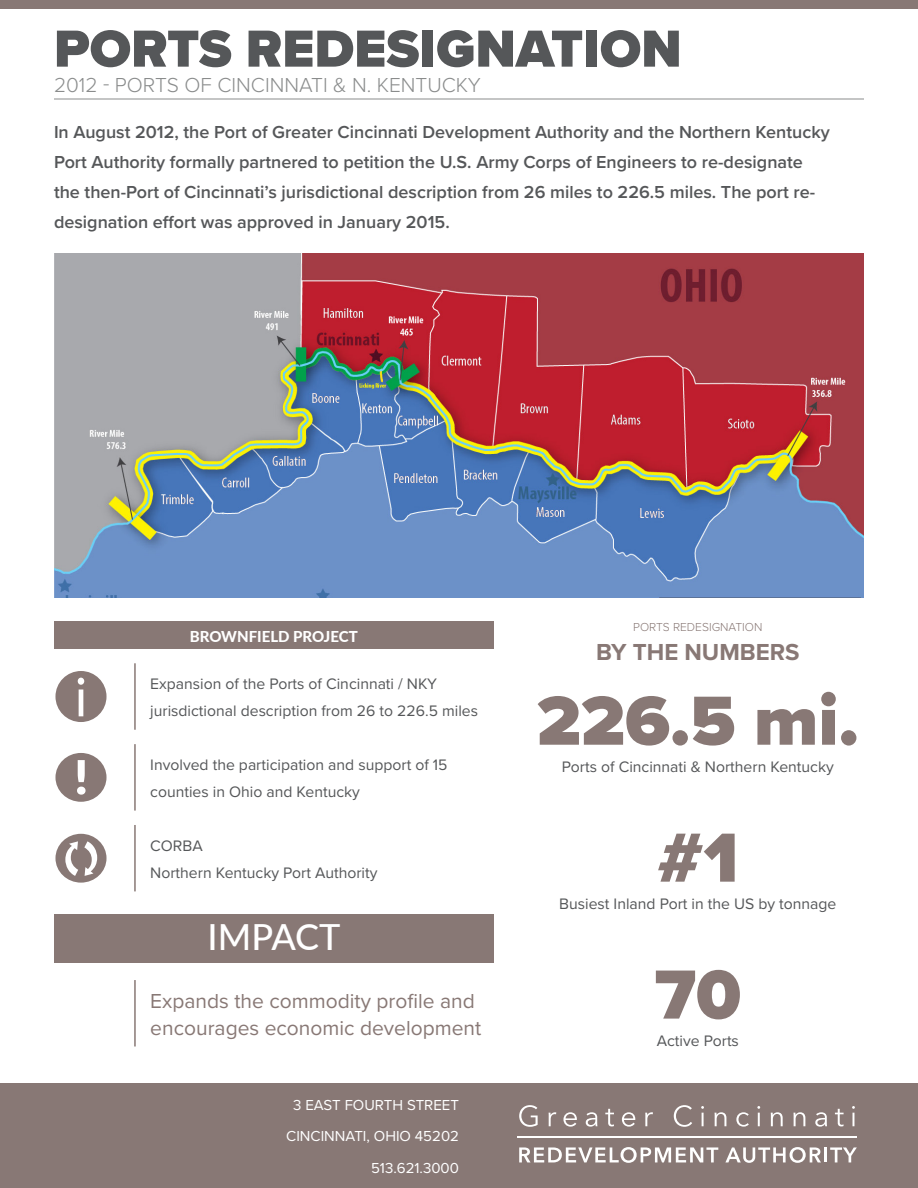
<style>
.page{position:relative;width:918px;height:1188px;background:#fff}
.page>*{position:absolute;margin:0;border:0;box-sizing:border-box;transform-origin:0 0}
.t1{font:900 72px "Proxima Nova";color:#887875}
.t2{font:900 54px "Proxima Nova";color:#555759}
.t3{font:500 36px "Lato";color:#fff}
.t4{font:700 24px "Proxima Nova";color:#887875}
.t5{font:21px/27px "Proxima Nova";color:#887875}
.t6{font:300 21px "Proxima Nova";color:#8a8c8c}
.t7{font:600 18px/30px "Proxima Nova";color:#555759}
.t8{font:15.75px/27px "Proxima Nova";color:#555759}
.t9{font:15px/31.5px "Proxima Nova";color:#fff;text-align:right}
.t10{font:800 15px "Lato";color:#fff}
.t11{font:300 12px "Proxima Nova";color:#887875}
</style>
<div class="page">
<div style="left:0;top:1084px;width:918px;height:104px;background:#887875"></div>
<hr style="left:518px;top:1136px;width:339px;height:1px;background:#fff">
<svg style="left:519px;top:1105px;width:19px;height:22px"></svg>
<svg style="left:549px;top:1112px;width:7px;height:14px"></svg>
<svg style="left:563px;top:1112px;width:14px;height:15px"></svg>
<svg style="left:586px;top:1112px;width:11px;height:15px"></svg>
<svg style="left:605px;top:1109px;width:9px;height:17px"></svg>
<svg style="left:622px;top:1112px;width:13px;height:15px"></svg>
<svg style="left:645px;top:1112px;width:8px;height:14px"></svg>
<svg style="left:674px;top:1105px;width:18px;height:22px"></svg>
<svg style="left:701px;top:1106px;width:3px;height:20px"></svg>
<svg style="left:715px;top:1112px;width:11px;height:14px"></svg>
<svg style="left:736px;top:1112px;width:13px;height:15px"></svg>
<svg style="left:757px;top:1106px;width:3px;height:20px"></svg>
<svg style="left:771px;top:1112px;width:12px;height:14px"></svg>
<svg style="left:793px;top:1112px;width:12px;height:14px"></svg>
<svg style="left:815px;top:1112px;width:12px;height:15px"></svg>
<svg style="left:835px;top:1109px;width:9px;height:17px"></svg>
<svg style="left:852px;top:1106px;width:3px;height:20px"></svg>
<svg style="left:519px;top:1147px;width:199px;height:16px"></svg>
<svg style="left:725px;top:1147px;width:96px;height:16px"></svg>
<hr style="left:824px;top:1147px;width:3px;height:15px;background:#fff">
<svg style="left:830px;top:1147px;width:27px;height:15px"></svg>
<div style="left:0;top:0;width:918px;height:8px;background:#887875"></div>
<hr style="left:54px;top:99px;width:810px;height:1px;background:#8a8c8c">
<img style="left:54px;top:253px;width:810px;height:344px">
<div style="left:54px;top:622px;width:439px;height:27px;background:#887875"></div>
<div style="left:55px;top:671px;width:52px;height:51px;background:#887875;border-radius:50%"></div>
<svg style="left:78px;top:678px;width:6px;height:38px"></svg>
<hr style="left:134px;top:663px;width:2px;height:67px;background:#887875">
<hr style="left:134px;top:744px;width:2px;height:67px;background:#887875">
<div style="left:55px;top:753px;width:52px;height:49px;background:#887875;border-radius:50%"></div>
<div style="left:54px;top:914px;width:439px;height:48px;background:#887875"></div>
<hr style="left:134px;top:980px;width:2px;height:66px;background:#887875">
<hr style="left:134px;top:825px;width:2px;height:66px;background:#887875">
<div style="left:55px;top:834px;width:52px;height:49px;background:#887875;border-radius:50%"></div>
<svg style="left:65px;top:841px;width:32px;height:35px"></svg>
<svg style="left:77px;top:760px;width:9px;height:35px"></svg>
<p class="t2" style="left:54px;top:8px;width:629px">PORTS REDESIGNATION</p>
<p class="t6" style="left:54px;top:69px;width:428px">2012 - PORTS OF CINCINNATI &amp; N. KENTUCKY</p>
<p class="t7" style="left:54px;top:117px;width:777px">In August 2012, the Port of Greater Cincinnati Development Authority and the Northern Kentucky Port Authority formally partnered to petition the U.S. Army Corps of Engineers to re-designate the then-Port of Cincinnati’s jurisdictional description from 26 miles to 226.5 miles. The port re&shy;designation effort was approved in January 2015.</p>
<p class="t10" style="left:190px;top:625px;width:169px">BROWNFIELD PROJECT</p>
<p class="t8" style="left:150px;top:670px;width:329px">Expansion of the Ports of Cincinnati / NKY jurisdictional description from 26 to 226.5 miles</p>
<p class="t8" style="left:150px;top:751px;width:299px">Involved the participation and support of 15 counties in Ohio and Kentucky</p>
<p class="t8" style="left:150px;top:831px;width:54px">CORBA</p>
<p class="t8" style="left:150px;top:858px;width:229px">Northern Kentucky Port Authority</p>
<p class="t3" style="left:208px;top:911px;width:134px">IMPACT</p>
<p class="t5" style="left:150px;top:987px;width:333px">Expands the commodity profile and encourages economic development</p>
<p class="t9" style="left:286px;top:1088px;width:174px">3 EAST FOURTH STREET<br>CINCINNATI, OHIO 45202<br>513.621.3000</p>
<p class="t11" style="left:633px;top:618px;width:131px">PORTS REDESIGNATION</p>
<p class="t4" style="left:596px;top:634px;width:205px">BY THE NUMBERS</p>
<p class="t1" style="left:537px;top:667px;width:324px">226.5 mi.</p>
<p class="t8" style="left:562px;top:752px;width:273px">Ports of Cincinnati &amp; Northern Kentucky</p>
<p class="t1" style="left:657px;top:804px;width:83px">#1</p>
<p class="t8" style="left:559px;top:889px;width:279px">Busiest Inland Port in the US by tonnage</p>
<p class="t1" style="left:655px;top:941px;width:88px">70</p>
<p class="t8" style="left:657px;top:1027px;width:84px">Active Ports</p>
</div>
